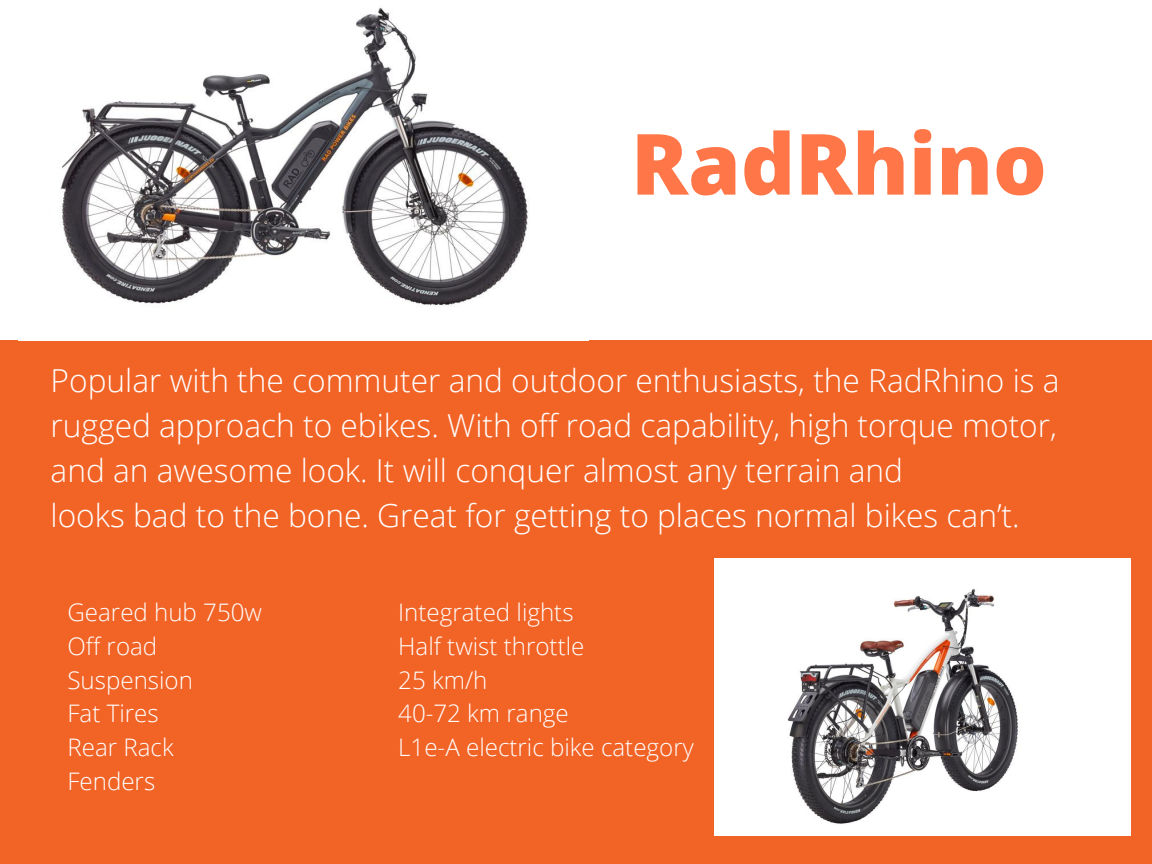
<style>
.page{position:relative;width:1152px;height:864px;background:#fff}
.page>*{position:absolute;margin:0;border:0;box-sizing:border-box;transform-origin:0 0}
.t1{font:800 84.45px "Open Sans";color:#ff7749}
.t2{font:300 31.65px/45px "Open Sans";color:#fff}
.t3{font:300 24.15px/33.8px "Open Sans";color:#fff}
</style>
<div class="page">
<div style="left:0;top:341px;width:1152px;height:523px;background:#f26326"></div>
<img style="left:60px;top:7px;width:468px;height:300px">
<img style="left:714px;top:558px;width:417px;height:278px">
<h1 class="t1" style="left:631px;top:104px;width:417px">RadRhino</h1>
<p class="t2" style="left:51px;top:358px;width:1010px">Popular with the commuter and outdoor enthusiasts, the RadRhino is a rugged approach to ebikes. With off road capability, high torque motor, and an awesome look. It will conquer almost any terrain and<br>looks bad to the bone. Great for getting to places normal bikes can’t.</p>
<p class="t3" style="left:68px;top:595px;width:196px">Geared hub 750w<br>Off road<br>Suspension<br>Fat Tires<br>Rear Rack<br>Fenders</p>
<p class="t3" style="left:398px;top:595px;width:297px">Integrated lights<br>Half twist throttle<br>25 km/h<br>40-72 km range<br>L1e-A electric bike category</p>
</div>
